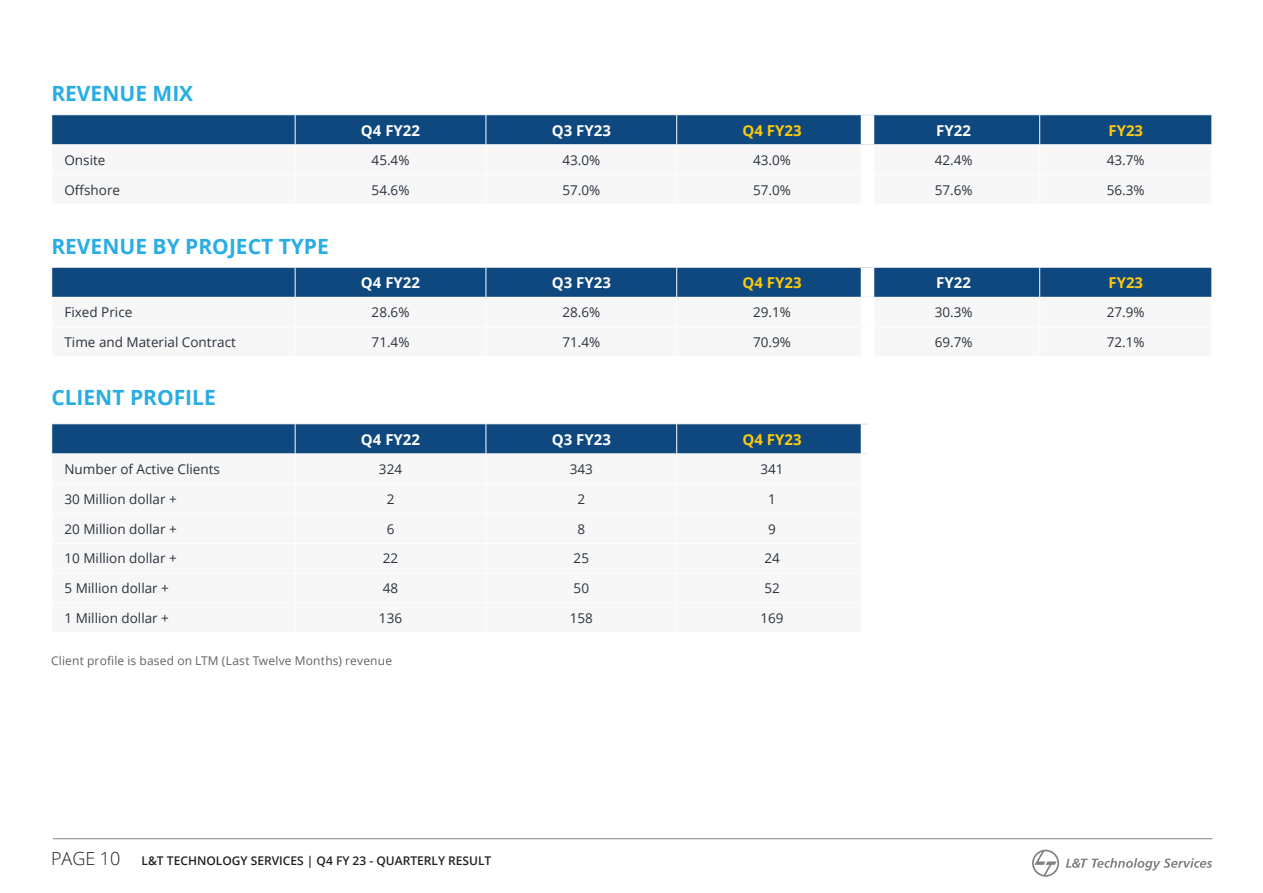
<style>
.page{position:relative;width:1263px;height:893px;background:#fff}
.page>*{position:absolute;margin:0;border:0;box-sizing:border-box;transform-origin:0 0}
.head3{font:700 21px "Open Sans";color:#29ade3}
.Table_head{font:700 15px "Open Sans";color:#fff}
.Table_head-2{font:700 15px "Open Sans";color:#feca0a}
.table_text_NEW{font:13.5px "Open Sans";color:#29333d}
.t1{font:600 12px "Open Sans";color:#231f20}
.Body_heade{font:12px "Open Sans";letter-spacing:.015em;color:#636366}
.s1{font-weight:300;font-size:18px}
</style>
<div class="page">
<hr style="left:53px;top:838px;width:1159px;height:1px;background:#808285">
<svg style="left:1032px;top:850px;width:27px;height:27px"></svg>
<svg style="left:1066px;top:858px;width:146px;height:12px"></svg>
<svg style="left:51px;top:115px;width:1161px;height:30px;background:#174f84"></svg>
<div style="left:861px;top:115px;width:13px;height:29px;background:#fff"></div>
<svg style="left:51px;top:267px;width:1161px;height:30px;background:#174f84"></svg>
<div style="left:861px;top:268px;width:13px;height:29px;background:#fff"></div>
<div style="left:51px;top:424px;width:810px;height:29px;background:#0e487f"></div>
<p class="head3" style="left:51px;top:79px;width:143px">REVENUE MIX</p>
<p class="Table_head" style="left:361px;top:119px;width:61px">Q4 FY22</p>
<p class="Table_head" style="left:552px;top:119px;width:61px">Q3 FY23</p>
<p class="Table_head-2" style="left:742px;top:119px;width:61px">Q4 FY23</p>
<p class="Table_head" style="left:936px;top:119px;width:36px">FY22</p>
<p class="Table_head-2" style="left:1108px;top:119px;width:36px">FY23</p>
<p class="table_text_NEW" style="left:64px;top:151px;width:42px">Onsite</p>
<p class="table_text_NEW" style="left:372px;top:151px;width:39px">45.4%</p>
<p class="table_text_NEW" style="left:562px;top:151px;width:39px">43.0%</p>
<p class="table_text_NEW" style="left:753px;top:151px;width:39px">43.0%</p>
<p class="table_text_NEW" style="left:935px;top:151px;width:39px">42.4%</p>
<p class="table_text_NEW" style="left:1107px;top:151px;width:39px">43.7%</p>
<p class="table_text_NEW" style="left:64px;top:180px;width:57px">Offshore</p>
<p class="table_text_NEW" style="left:372px;top:180px;width:39px">54.6%</p>
<p class="table_text_NEW" style="left:562px;top:180px;width:39px">57.0%</p>
<p class="table_text_NEW" style="left:753px;top:180px;width:39px">57.0%</p>
<p class="table_text_NEW" style="left:935px;top:180px;width:39px">57.6%</p>
<p class="table_text_NEW" style="left:1107px;top:180px;width:39px">56.3%</p>
<p class="head3" style="left:51px;top:231px;width:279px">REVENUE BY PROJECT TYPE</p>
<p class="Table_head" style="left:361px;top:272px;width:61px">Q4 FY22</p>
<p class="Table_head" style="left:552px;top:272px;width:61px">Q3 FY23</p>
<p class="Table_head-2" style="left:742px;top:272px;width:61px">Q4 FY23</p>
<p class="Table_head" style="left:936px;top:272px;width:36px">FY22</p>
<p class="Table_head-2" style="left:1108px;top:272px;width:36px">FY23</p>
<p class="table_text_NEW" style="left:64px;top:303px;width:69px">Fixed Price</p>
<p class="table_text_NEW" style="left:372px;top:303px;width:39px">28.6%</p>
<p class="table_text_NEW" style="left:562px;top:303px;width:39px">28.6%</p>
<p class="table_text_NEW" style="left:753px;top:303px;width:39px">29.1%</p>
<p class="table_text_NEW" style="left:935px;top:303px;width:39px">30.3%</p>
<p class="table_text_NEW" style="left:1107px;top:303px;width:39px">27.9%</p>
<p class="table_text_NEW" style="left:64px;top:333px;width:173px">Time and Material Contract</p>
<p class="table_text_NEW" style="left:372px;top:333px;width:39px">71.4%</p>
<p class="table_text_NEW" style="left:562px;top:333px;width:39px">71.4%</p>
<p class="table_text_NEW" style="left:753px;top:333px;width:39px">70.9%</p>
<p class="table_text_NEW" style="left:935px;top:333px;width:39px">69.7%</p>
<p class="table_text_NEW" style="left:1107px;top:333px;width:39px">72.1%</p>
<p class="head3" style="left:51px;top:383px;width:166px">CLIENT PROFILE</p>
<p class="Table_head" style="left:361px;top:428px;width:61px">Q4 FY22</p>
<p class="Table_head" style="left:552px;top:428px;width:61px">Q3 FY23</p>
<p class="Table_head-2" style="left:742px;top:428px;width:61px">Q4 FY23</p>
<p class="table_text_NEW" style="left:64px;top:460px;width:157px">Number of Active Clients</p>
<p class="table_text_NEW" style="left:379px;top:460px;width:25px">324</p>
<p class="table_text_NEW" style="left:570px;top:460px;width:25px">343</p>
<p class="table_text_NEW" style="left:760px;top:460px;width:25px">341</p>
<p class="table_text_NEW" style="left:64px;top:489px;width:114px">30 Million dollar +</p>
<p class="table_text_NEW" style="left:387px;top:489px;width:9px">2</p>
<p class="table_text_NEW" style="left:577px;top:489px;width:9px">2</p>
<p class="table_text_NEW" style="left:768px;top:489px;width:9px">1</p>
<p class="table_text_NEW" style="left:64px;top:519px;width:114px">20 Million dollar +</p>
<p class="table_text_NEW" style="left:387px;top:519px;width:9px">6</p>
<p class="table_text_NEW" style="left:577px;top:519px;width:9px">8</p>
<p class="table_text_NEW" style="left:768px;top:519px;width:9px">9</p>
<p class="table_text_NEW" style="left:64px;top:549px;width:114px">10 Million dollar +</p>
<p class="table_text_NEW" style="left:383px;top:549px;width:17px">22</p>
<p class="table_text_NEW" style="left:574px;top:549px;width:17px">25</p>
<p class="table_text_NEW" style="left:764px;top:549px;width:17px">24</p>
<p class="table_text_NEW" style="left:64px;top:579px;width:106px">5 Million dollar +</p>
<p class="table_text_NEW" style="left:383px;top:579px;width:17px">48</p>
<p class="table_text_NEW" style="left:574px;top:579px;width:17px">50</p>
<p class="table_text_NEW" style="left:764px;top:579px;width:17px">52</p>
<p class="table_text_NEW" style="left:64px;top:609px;width:106px">1 Million dollar +</p>
<p class="table_text_NEW" style="left:379px;top:609px;width:25px">136</p>
<p class="table_text_NEW" style="left:570px;top:609px;width:25px">158</p>
<p class="table_text_NEW" style="left:760px;top:609px;width:25px">169</p>
<p class="Body_heade" style="left:51px;top:652px;width:343px">Client profile is based on LTM (Last Twelve Months) revenue</p>
<p class="t1" style="left:51px;top:853px;width:442px"><span class="s1">PAGE 10</span> L&amp;T TECHNOLOGY SERVICES | Q4 FY 23 - QUARTERLY RESULT</p>
</div>
